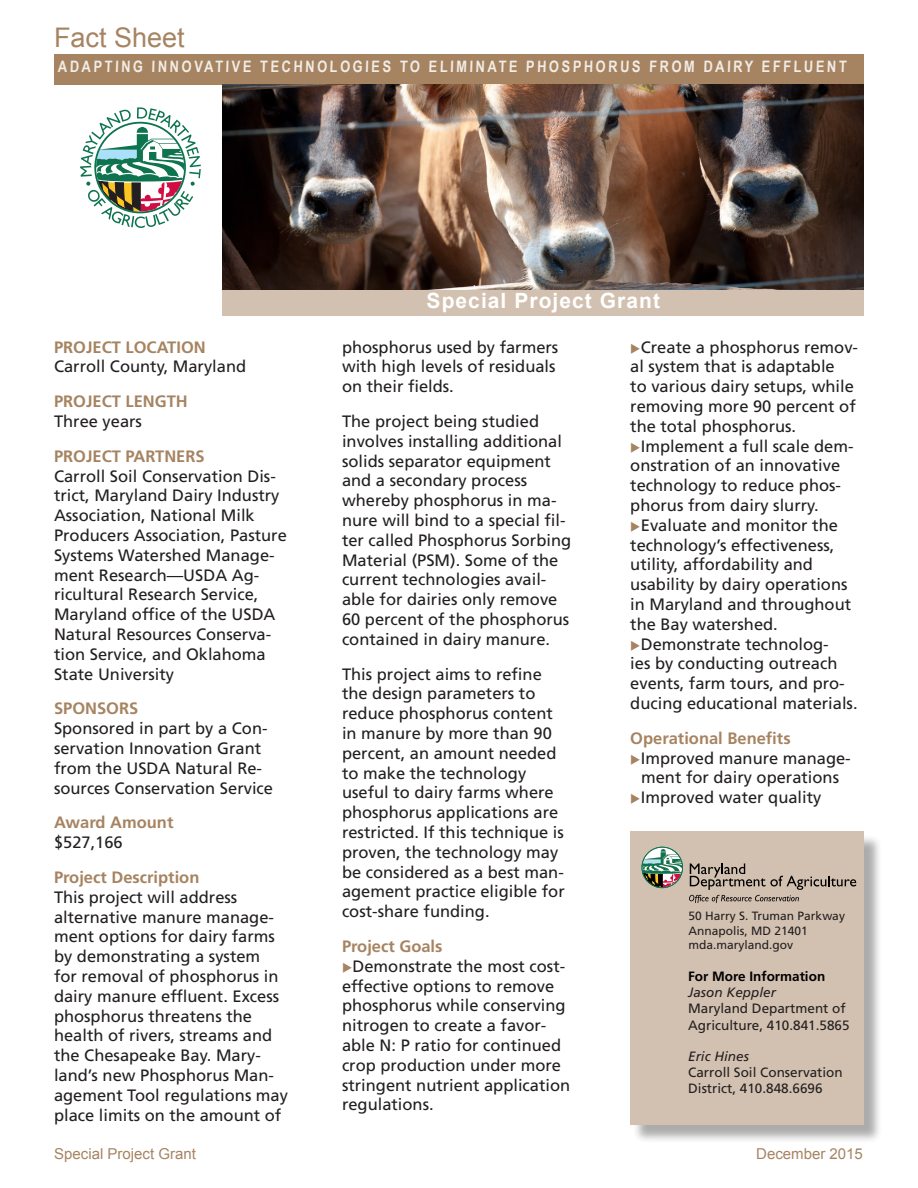
<style>
.page{position:relative;width:918px;height:1188px;background:#fff}
.page>*{position:absolute;margin:0;border:0;box-sizing:border-box;transform-origin:0 0}
.t1{font:27px "Arial";color:#a68462}
.t2{font:700 21px "Arial";letter-spacing:.05em;color:#fff}
.t3{font:16.5px/19.8px "Frutiger LT Std";color:#231f20}
.t4{font:700 16.5px "Frutiger LT Std";color:#a68462}
.t5{font:700 15.75px "Arial Narrow";color:#fff}
.t6{font:15px "Arial";color:#a68462}
.t7{font:13.5px "Frutiger LT Std";color:#231f20}
.t8{font:italic 13.5px "Frutiger LT Std";color:#231f20}
.t9{font:700 13.5px "Frutiger LT Std";color:#000}
.t10{font:12px "Frutiger LT Std";color:#231f20}
.s1{color:#a68462}
</style>
<div class="page">
<div style="left:632px;top:834px;width:251px;height:310px;background:#231f20;opacity:.75"></div>
<div style="left:630px;top:832px;width:234px;height:293px;background:#d2c1b0"></div>
<div style="left:54px;top:54px;width:810px;height:30px;background:#a68462"></div>
<svg style="left:80px;top:107px;width:121px;height:121px"></svg>
<div style="left:223px;top:285px;width:641px;height:31px;background:#d2c1b0"></div>
<svg style="left:689px;top:863px;width:167px;height:40px"></svg>
<svg style="left:642px;top:847px;width:41px;height:41px"></svg>
<img style="left:223px;top:84px;width:641px;height:206px">
<p class="t1" style="left:54px;top:19px;width:132px">Fact Sheet</p>
<p class="t5" style="left:58px;top:55px;width:791px">ADAPTING INNOVATIVE TECHNOLOGIES TO ELIMINATE PHOSPHORUS FROM DAIRY EFFLUENT</p>
<p class="t4" style="left:54px;top:337px;width:153px">PROJECT LOCATION</p>
<p class="t3" style="left:54px;top:357px;width:194px">Carroll County, Maryland</p>
<p class="t4" style="left:54px;top:392px;width:135px">PROJECT LENGTH</p>
<p class="t3" style="left:54px;top:412px;width:90px">Three years</p>
<p class="t4" style="left:54px;top:446px;width:152px">PROJECT PARTNERS</p>
<p class="t3" style="left:54px;top:466px;width:227px">Carroll Soil Conservation Dis&shy;trict, Maryland Dairy Industry</p>
<p class="t3" style="left:54px;top:506px;width:234px">Association, National Milk<br>Producers Association, Pasture<br>Systems Watershed Manage&shy;ment Research—USDA Ag&shy;ricultural Research Service,<br>Maryland office of the USDA<br>Natural Resources Conserva&shy;tion Service, and Oklahoma<br>State University</p>
<p class="t4" style="left:54px;top:699px;width:86px">SPONSORS</p>
<p class="t3" style="left:54px;top:719px;width:221px">Sponsored in part by a Con&shy;servation Innovation Grant from the USDA Natural Re&shy;sources Conservation Service</p>
<p class="t4" style="left:54px;top:813px;width:121px">Award Amount</p>
<p class="t3" style="left:54px;top:833px;width:70px">$527,166</p>
<p class="t4" style="left:54px;top:868px;width:147px">Project Description</p>
<p class="t3" style="left:54px;top:887px;width:235px">This project will address alternative manure manage&shy;ment options for dairy farms by demonstrating a system<br>for removal of phosphorus in dairy manure effluent. Excess phosphorus threatens the health of rivers, streams and the Chesapeake Bay. Mary&shy;land’s new Phosphorus Man&shy;agement Tool regulations may place limits on the amount of</p>
<p class="t2" style="left:427px;top:287px;width:235px">Special Project Grant</p>
<p class="t3" style="left:342px;top:337px;width:218px">phosphorus used by farmers with high levels of residuals on their fields.</p>
<p class="t3" style="left:342px;top:412px;width:231px">The project being studied involves installing additional solids separator equipment and a secondary process whereby phosphorus in ma&shy;nure will bind to a special fil&shy;ter called Phosphorus Sorbing<br>Material (PSM). Some of the current technologies avail&shy;able for dairies only remove<br>60 percent of the phosphorus contained in dairy manure.</p>
<p class="t3" style="left:342px;top:664px;width:224px">This project aims to refine the design parameters to reduce phosphorus content in manure by more than 90 percent, an amount needed to make the technology useful to dairy farms where phosphorus applications are restricted. If this technique is proven, the technology may be considered as a best man&shy;agement practice eligible for cost-share funding.</p>
<p class="t4" style="left:342px;top:937px;width:102px">Project Goals</p>
<p class="t3" style="left:342px;top:956px;width:225px"><span class="s1">◆</span>Demonstrate the most cost-</p>
<p class="t3" style="left:342px;top:976px;width:230px">effective options to remove phosphorus while conserving nitrogen to create a favor&shy;able N: P ratio for continued crop production under more stringent nutrient application regulations.</p>
<p class="t3" style="left:630px;top:337px;width:229px"><span class="s1">◆</span>Create a phosphorus remov-</p>
<p class="t3" style="left:630px;top:357px;width:227px">al system that is adaptable<br>to various dairy setups, while removing more 90 percent of the total phosphorus.</p>
<p class="t3" style="left:630px;top:436px;width:225px"><span class="s1">◆</span>Implement a full scale dem-</p>
<p class="t3" style="left:630px;top:456px;width:212px;text-align:justify">onstration of an innovative technology to reduce phos&shy;phorus from dairy slurry.</p>
<p class="t3" style="left:630px;top:515px;width:209px"><span class="s1">◆</span>Evaluate and monitor the</p>
<p class="t3" style="left:630px;top:535px;width:206px">technology’s effectiveness, utility, affordability and</p>
<p class="t3" style="left:630px;top:575px;width:222px">usability by dairy operations in Maryland and throughout the Bay watershed.</p>
<p class="t3" style="left:630px;top:634px;width:200px"><span class="s1">◆</span>Demonstrate technolog-</p>
<p class="t3" style="left:630px;top:654px;width:229px">ies by conducting outreach events, farm tours, and pro&shy;ducing educational materials.</p>
<p class="t4" style="left:630px;top:728px;width:162px">Operational Benefits</p>
<p class="t3" style="left:630px;top:748px;width:222px"><span class="s1">◆</span>Improved manure manage-</p>
<p class="t3" style="left:641px;top:768px;width:200px">ment for dairy operations</p>
<p class="t3" style="left:630px;top:788px;width:193px"><span class="s1">◆</span>Improved water quality</p>
<p class="t10" style="left:688px;top:909px;width:158px">50 Harry S. Truman Parkway</p>
<p class="t10" style="left:688px;top:923px;width:121px">Annapolis, MD 21401</p>
<p class="t10" style="left:688px;top:938px;width:106px">mda.maryland.gov</p>
<p class="t9" style="left:688px;top:968px;width:139px">For More Information</p>
<p class="t8" style="left:688px;top:985px;width:89px">Jason Keppler</p>
<p class="t7" style="left:688px;top:1001px;width:159px">Maryland Department of</p>
<p class="t7" style="left:688px;top:1017px;width:163px">Agriculture, 410.841.5865</p>
<p class="t8" style="left:688px;top:1048px;width:62px">Eric Hines</p>
<p class="t7" style="left:688px;top:1064px;width:156px">Carroll Soil Conservation</p>
<p class="t7" style="left:688px;top:1081px;width:136px">District, 410.848.6696</p>
<p class="t6" style="left:54px;top:1144px;width:143px">Special Project Grant</p>
<p class="t6" style="left:756px;top:1144px;width:108px">December 2015</p>
</div>
